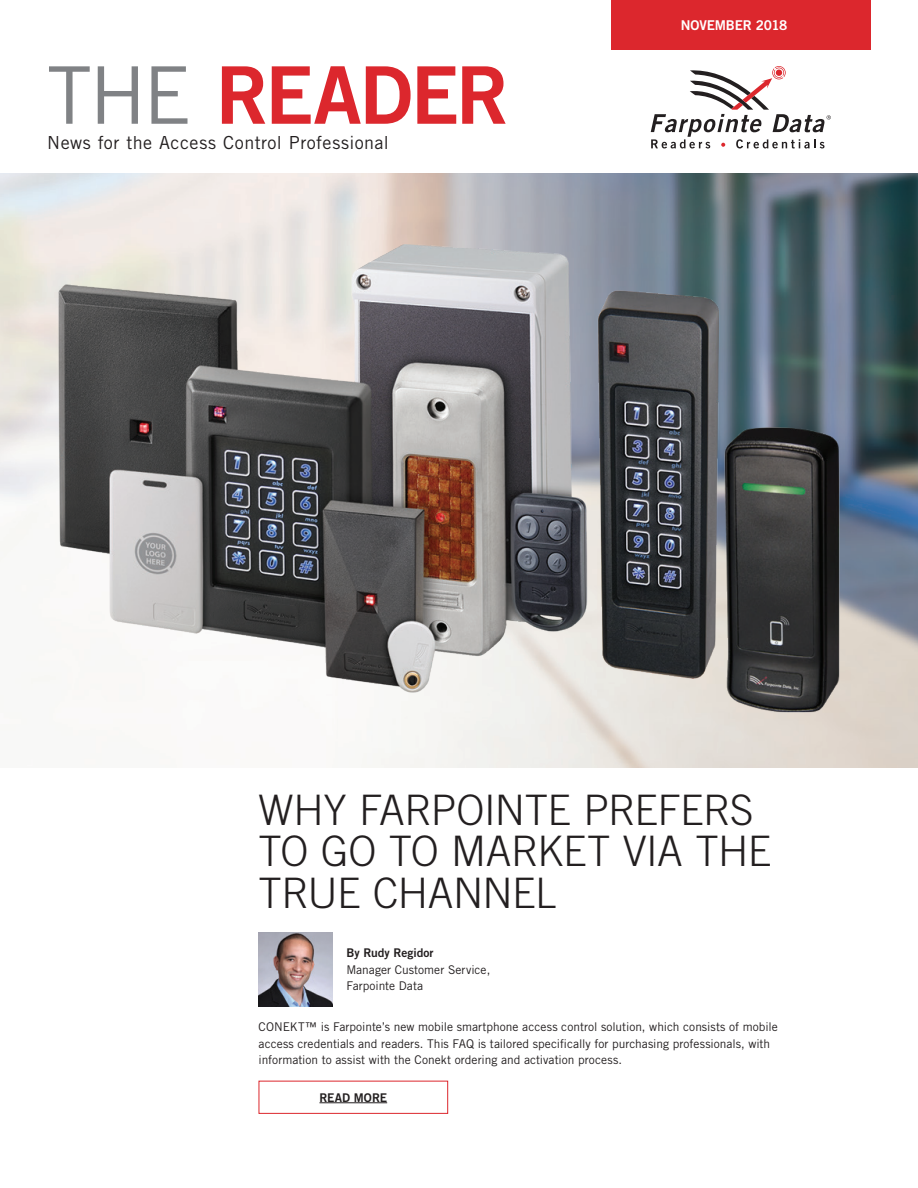
<style>
.page{position:relative;width:918px;height:1188px;background:#fff}
.page>*{position:absolute;margin:0;border:0;box-sizing:border-box;transform-origin:0 0}
.TR-MainHeadline{font:79.5px "Trade Gothic LT Std Bd 2";letter-spacing:-.025em;color:#dc272d}
.TR-BodyCopy{font:300 42px/41.2px "Trade Gothic LT Std";letter-spacing:-.015em;color:#231f20}
.TR-SidebarHeadline{font:18px "Trade Gothic LT Std";letter-spacing:.025em;color:#231f20}
.Caption_6_5pt{font:13.5px "Trade Gothic LT Std Bd 2";letter-spacing:-.015em;color:#fff}
.TR-BodyCopy-2{font:12px/16.5px "Trade Gothic LT Std";color:#231f20}
.TR-BodyCopy-3{font:12px "Trade Gothic LT Std Bd 2";color:#231f20}
.TR-Button{font:12px "Trade Gothic LT Std Bd 2";letter-spacing:.005em;color:#231f20}
.s1{font-family:"Trade Gothic LT Std";color:#808285}
</style>
<div class="page">
<div style="left:611px;top:0;width:260px;height:50px;background:#dc272d"></div>
<svg style="left:651px;top:66px;width:180px;height:82px"></svg>
<hr style="left:319px;top:1102px;width:68px;height:1px;background:#231f20">
<div style="left:259px;top:1081px;width:189px;height:33px;border:1px solid #dc272d"></div>
<img style="left:259px;top:932px;width:74px;height:74px">
<img style="left:0;top:173px;width:918px;height:594px">
<img style="left:3px;top:231px;width:915px;height:489px">
<p class="TR-MainHeadline" style="left:47px;top:46px;width:463px"><span class="s1">THE</span> READER</p>
<p class="TR-SidebarHeadline" style="left:47px;top:131px;width:343px">News for the Access Control Professional</p>
<p class="Caption_6_5pt" style="left:681px;top:17px;width:108px">NOVEMBER 2018</p>
<p class="TR-BodyCopy" style="left:259px;top:789px;width:514px">WHY FARPOINTE PREFERS<br>TO GO TO MARKET VIA THE<br>TRUE CHANNEL</p>
<p class="TR-BodyCopy-3" style="left:346px;top:945px;width:89px">By Rudy Regidor</p>
<p class="TR-BodyCopy-2" style="left:346px;top:961px;width:145px">Manager Customer Service,<br>Farpointe Data</p>
<p class="TR-BodyCopy-2" style="left:259px;top:1019px;width:521px">CONEKT™ is Farpointe’s new mobile smartphone access control solution, which consists of mobile access credentials and readers. This FAQ is tailored specifically for purchasing professionals, with information to assist with the Conekt ordering and activation process.</p>
<p class="TR-Button" style="left:319px;top:1090px;width:69px">READ MORE</p>
</div>
